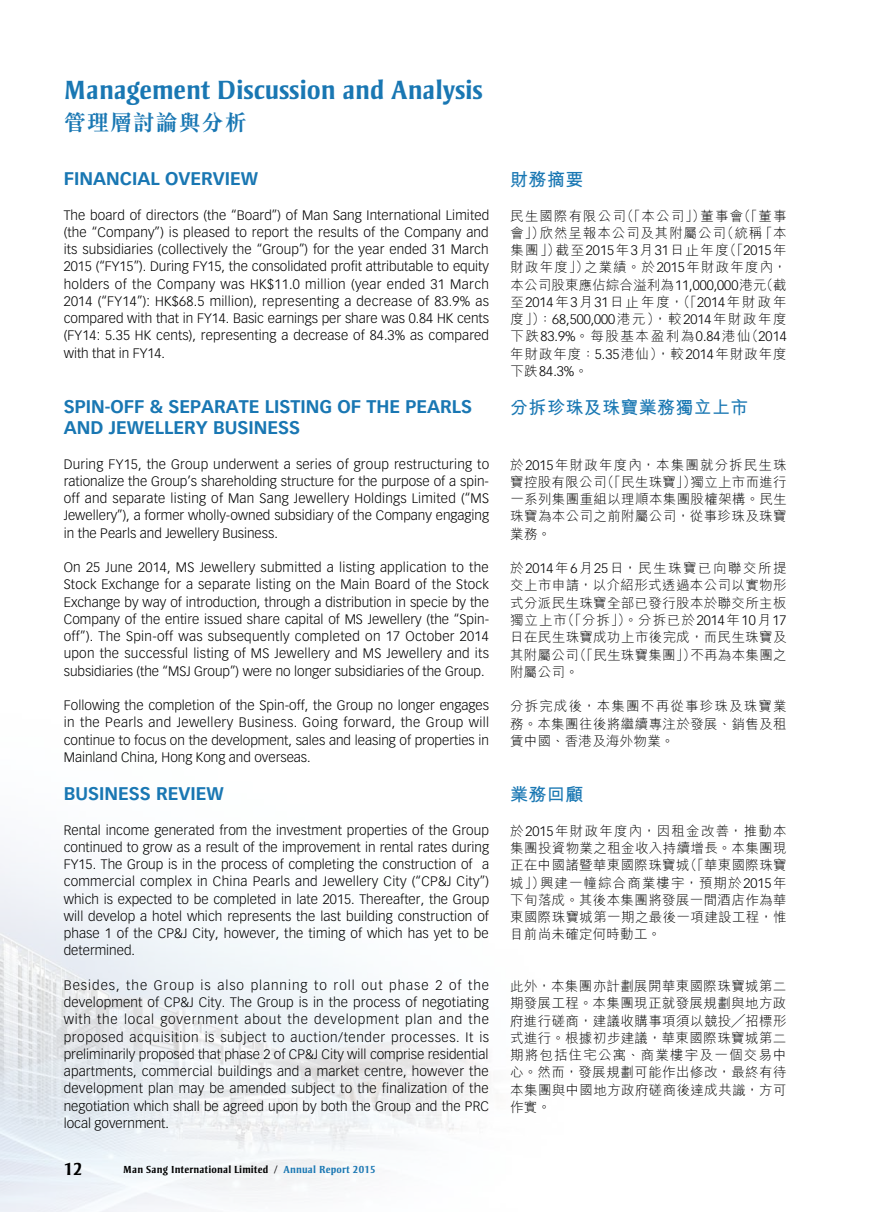
<style>
.page{position:relative;width:893px;height:1212px;background:#fff}
.page>*{position:absolute;margin:0;border:0;box-sizing:border-box;transform-origin:0 0}
.t1{font:700 27px "Strayhorn MT Std";color:#1977b3}
.t2{font:700 22.5px "M Sung HK";letter-spacing:.02em;color:#1977b3}
.t3{font:700 18px/21px "Vectora LT Std";color:#1977b3}
.t4{font:700 18px "M Hei HK";letter-spacing:.02em;color:#1977b3}
.t5{font:700 18px "Strayhorn MT Std";color:#000}
.t6{font:300 13.5px/17.2px "Vectora LT Std";color:#000;text-align:justify}
.t7{font:300 13.5px/17.2px "M Hei HK";letter-spacing:.025em;color:#000;text-align:justify}
.t8{font:700 10.5px "Strayhorn MT Std";letter-spacing:.02em;color:#000}
.s1{color:#1977b3}
.s2{font-family:"Vectora LT Std"}
.s3{font-family:"M Hei HK"}
</style>
<div class="page">
<img style="left:0;top:854px;width:487px;height:358px">
<h1 class="t1" style="left:64px;top:74px;width:420px">Management Discussion and Analysis</h1>
<h2 class="t2" style="left:64px;top:111px;width:185px">管理層討論與分析</h2>
<h3 class="t3" style="left:64px;top:168px;width:22px">FINANCIAL</h3>
<h3 class="t3" style="left:165px;top:168px;width:26px">OVERVIEW</h3>
<p class="t6" style="left:64px;top:206px;width:427px">The board of directors (the “Board”) of Man Sang International Limited (the “Company”) is pleased to report the results of the Company and its subsidiaries (collectively the “Group”) for the year ended 31 March 2015 (“FY15”). During FY15, the consolidated profit attributable to equity holders of the Company was HK$11.0 million (year ended 31 March 2014 (“FY14”): HK$68.5 million), representing a decrease of 83.9% as compared with that in FY14. Basic earnings per share was 0.84 HK cents (FY14: 5.35 HK cents), representing a decrease of 84.3% as compared with that in FY14.</p>
<h3 class="t3" style="left:64px;top:396px;width:408px;text-indent:86px">&amp; SEPARATE LISTING OF THE PEARLS<br>AND JEWELLERY BUSINESS</h3>
<p class="t6" style="left:64px;top:455px;width:427px">During FY15, the Group underwent a series of group restructuring to rationalize the Group’s shareholding structure for the purpose of a spin&shy;off and separate listing of Man Sang Jewellery Holdings Limited (“MS Jewellery”), a former wholly-owned subsidiary of the Company engaging in the Pearls and Jewellery Business.</p>
<p class="t6" style="left:64px;top:559px;width:427px">On 25 June 2014, MS Jewellery submitted a listing application to the Stock Exchange for a separate listing on the Main Board of the Stock Exchange by way of introduction, through a distribution in specie by the Company of the entire issued share capital of MS Jewellery (the “Spin&shy;off”). The Spin-off was subsequently completed on 17 October 2014 upon the successful listing of MS Jewellery and MS Jewellery and its subsidiaries (the “MSJ Group”) were no longer subsidiaries of the Group.</p>
<p class="t6" style="left:64px;top:697px;width:427px">Following the completion of the Spin-off, the Group no longer engages in the Pearls and Jewellery Business. Going forward, the Group will continue to focus on the development, sales and leasing of properties in Mainland China, Hong Kong and overseas.</p>
<h3 class="t3" style="left:64px;top:783px;width:162px">BUSINESS REVIEW</h3>
<p class="t6" style="left:64px;top:821px;width:427px">Rental income generated from the investment properties of the Group continued to grow as a result of the improvement in rental rates during FY15. The Group is in the process of completing the construction of a commercial complex in China Pearls and Jewellery City (“CP&amp;J City”) which is expected to be completed in late 2015. Thereafter, the Group will develop a hotel which represents the last building construction of phase 1 of the CP&amp;J City, however, the timing of which has yet to be determined.</p>
<p class="t6" style="left:64px;top:977px;width:427px">Besides, the Group is also planning to roll out phase 2 of the development of CP&amp;J City. The Group is in the process of negotiating with the local government about the development plan and the proposed acquisition is subject to auction/tender processes. It is preliminarily proposed that phase 2 of CP&amp;J City will comprise residential apartments, commercial buildings and a market centre, however the development plan may be amended subject to the finalization of the negotiation which shall be agreed upon by both the Group and the PRC local government.</p>
<h3 class="t3" style="left:64px;top:396px;width:59px">SPIN-OFF</h3>
<h3 class="t5" style="left:64px;top:1159px;width:20px">12</h3>
<p class="t8" style="left:123px;top:1163px;width:254px">Man Sang International Limited / <span class="s1">Annual Report 2015</span></p>
<h3 class="t4" style="left:510px;top:166px;width:75px">財務摘要</h3>
<p class="t7" style="left:510px;top:207px;width:278px">民生國際有限公司（「本公司」）董事會（「董事會」）欣然呈報本公司及其附屬公司（統稱「本集團」）截至<span class="s2">2015</span>年<span class="s2">3</span>月<span class="s2">31</span>日止年度（「<span class="s2">2015</span>年財政年度」）之業績。於<span class="s2">2015</span>年財政年度內，本公司股東應佔綜合溢利為<span class="s2">11,000,000</span>港元（截至<span class="s2">2014</span>年<span class="s2">3</span>月<span class="s2">31</span>日止年度，（「<span class="s2">2014</span>年財政年度」）：<span class="s2">68,500,000</span>港元），較<span class="s2">2014</span>年財政年度下跌<span class="s2">83.9%</span>。每股基本盈利為<span class="s2">0.84</span>港仙（<span class="s2">2014</span>年財政年度：<span class="s2">5.35</span>港仙），較<span class="s2">2014</span>年財政年度</p>
<p class="t6" style="left:510px;top:363px;width:79px"><span class="s3">下跌</span>84.3%<span class="s3">。</span></p>
<h3 class="t4" style="left:510px;top:394px;width:240px">分拆珍珠及珠寶業務獨立上市</h3>
<p class="t7" style="left:510px;top:456px;width:278px">於<span class="s2">2015</span>年財政年度內，本集團就分拆民生珠寶控股有限公司（「民生珠寶」）獨立上市而進行一系列集團重組以理順本集團股權架構。民生珠寶為本公司之前附屬公司，從事珍珠及珠寶業務。</p>
<p class="t7" style="left:510px;top:559px;width:278px">於<span class="s2">2014</span>年<span class="s2">6</span>月<span class="s2">25</span>日，民生珠寶已向聯交所提交上市申請，以介紹形式透過本公司以實物形式分派民生珠寶全部已發行股本於聯交所主板獨立上市（「分拆」）。分拆已於<span class="s2">2014</span>年<span class="s2">10</span>月<span class="s2">17</span>日在民生珠寶成功上市後完成，而民生珠寶及其附屬公司（「民生珠寶集團」）不再為本集團之附屬公司。</p>
<p class="t7" style="left:510px;top:697px;width:278px">分拆完成後，本集團不再從事珍珠及珠寶業務。本集團往後將繼續專注於發展、銷售及租賃中國、香港及海外物業。</p>
<h3 class="t4" style="left:510px;top:781px;width:75px">業務回顧</h3>
<p class="t7" style="left:510px;top:822px;width:278px">於<span class="s2">2015</span>年財政年度內，因租金改善，推動本集團投資物業之租金收入持續增長。本集團現正在中國諸暨華東國際珠寶城（「華東國際珠寶城」）興建一幢綜合商業樓宇，預期於<span class="s2">2015</span>年下旬落成。其後本集團將發展一間酒店作為華東國際珠寶城第一期之最後一項建設工程，惟目前尚未確定何時動工。</p>
<p class="t7" style="left:510px;top:977px;width:278px">此外，本集團亦計劃展開華東國際珠寶城第二期發展工程。本集團現正就發展規劃與地方政府進行磋商，建議收購事項須以競投╱招標形式進行。根據初步建議，華東國際珠寶城第二期將包括住宅公寓、商業樓宇及一個交易中心。然而，發展規劃可能作出修改，最終有待本集團與中國地方政府磋商後達成共識，方可作實。</p>
</div>
